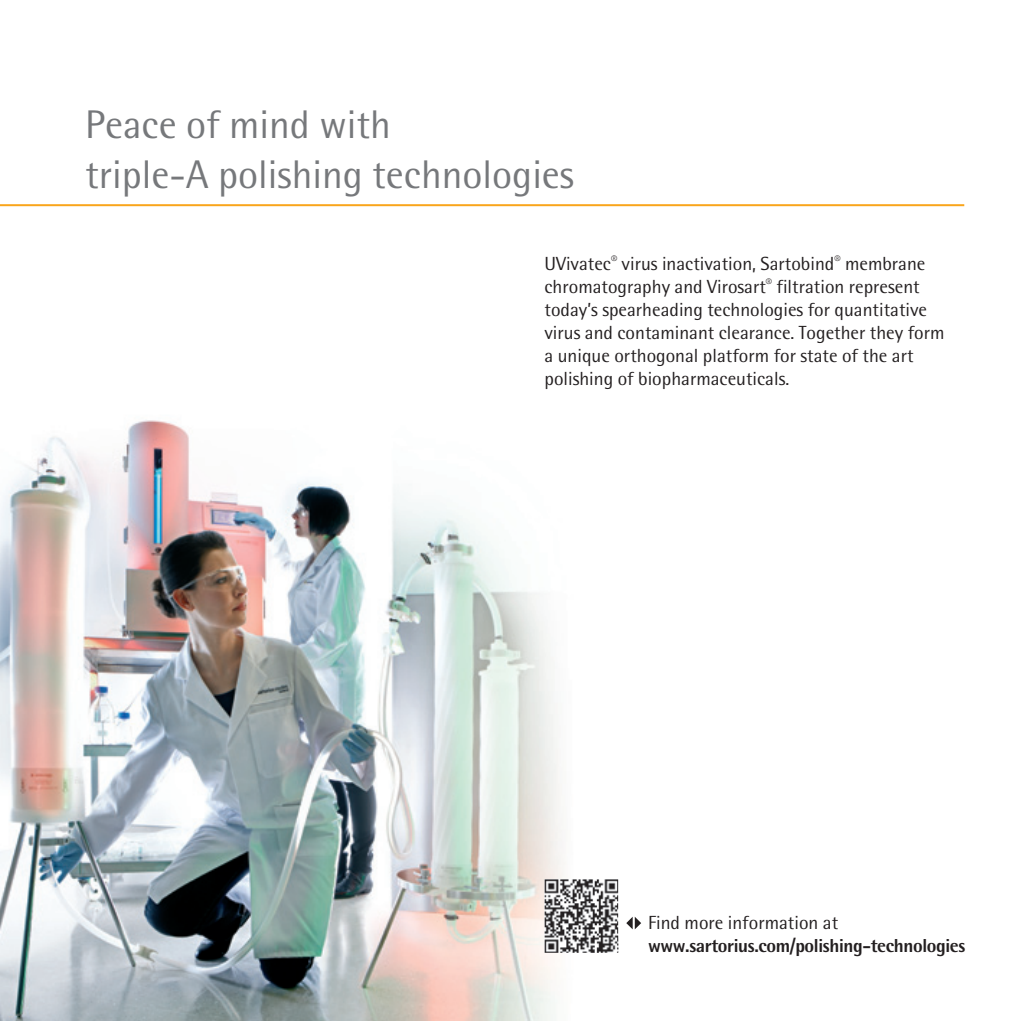
<style>
.page{position:relative;width:1021px;height:1021px;background:#fff}
.page>*{position:absolute;margin:0;border:0;box-sizing:border-box;transform-origin:0 0}
.t1{font:40px/50px "Sartorius Rotis Sans";color:#76787b}
.t2{font:19px/23px "Sartorius Rotis Sans";color:#231f20}
.t3{font:800 18.8px "Sartorius Rotis Sans";letter-spacing:-.02em;color:#231f20}
</style>
<div class="page">
<img style="left:0;top:420px;width:635px;height:600px">
<img style="left:544px;top:879px;width:74px;height:73px">
<svg style="left:626px;top:916px;width:15px;height:13px"></svg>
<hr style="left:0;top:204px;width:964px;height:2px;background:#f9a51b">
<h1 class="t1" style="left:85px;top:99px;width:490px">Peace of mind with<br>triple-A polishing technologies</h1>
<p class="t2" style="left:544px;top:252px;width:401px">UVivatec<sup>®</sup> virus inactivation, Sartobind<sup>®</sup> membrane chromatography and Virosart<sup>®</sup> filtration represent today’s spearheading technologies for quantitative virus and contaminant clearance. Together they form a unique orthogonal platform for state of the art polishing of biopharmaceuticals.</p>
<p class="t2" style="left:648px;top:911px;width:192px">Find more information at</p>
<p class="t3" style="left:648px;top:934px;width:319px">www.sartorius.com/polishing-technologies</p>
</div>
